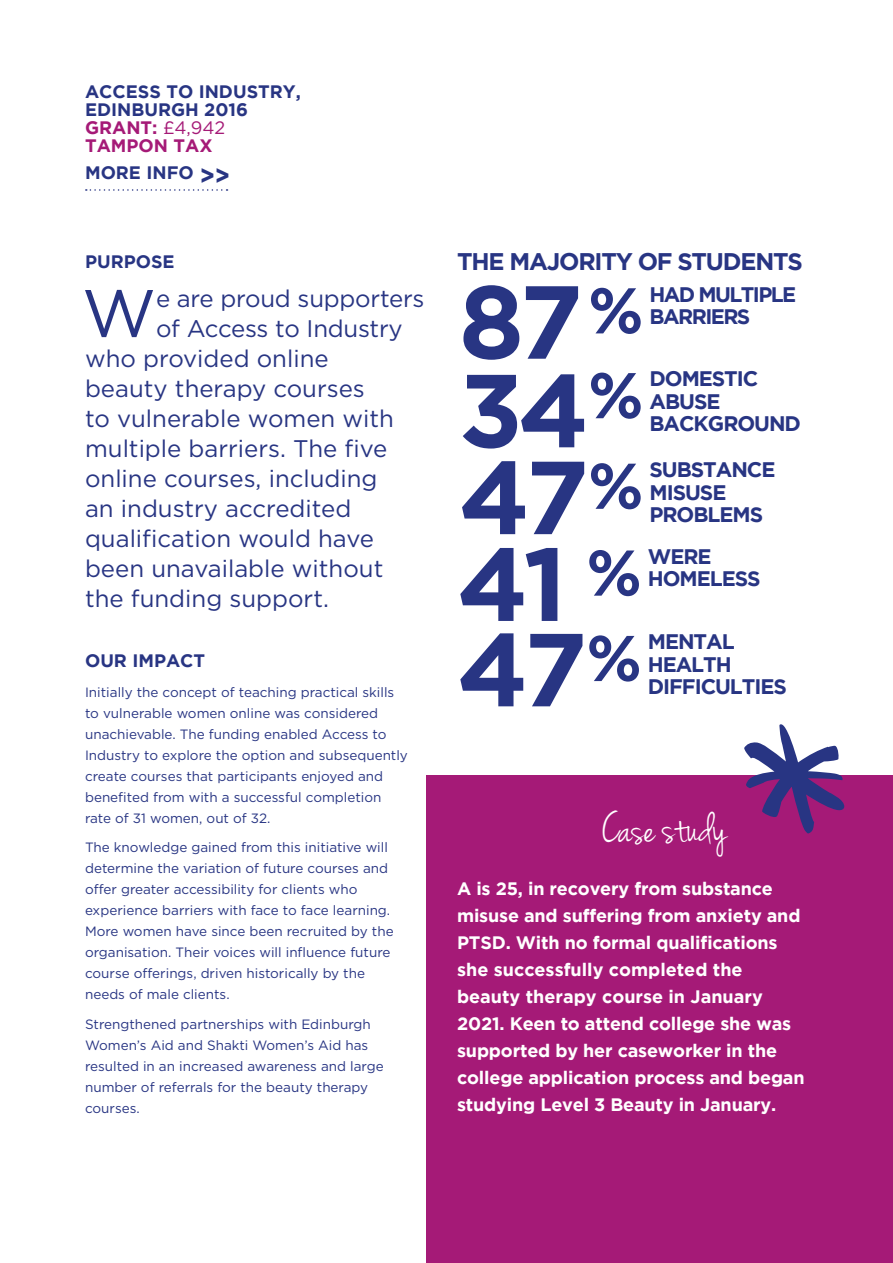
<style>
.page{position:relative;width:893px;height:1263px;background:#fff}
.page>*{position:absolute;margin:0;border:0;box-sizing:border-box;transform-origin:0 0}
.t1{font:700 103.5px/175.5px "Gotham";letter-spacing:-.05em;color:#283583}
.t2{font:66.9px "Gotham";color:#283583}
.t3{font:700 64.5px/85.3px "Gotham";color:#283583}
.t4{font:45px "Jenna Sue Pro";color:#fff}
.t5{font:700 27px "Gotham Narrow";color:#283583}
.t6{font:24px "Gotham";color:#283583}
.t7{font:700 24px "Gotham";letter-spacing:-.05em;color:#283583}
.t8{font:700 21px/22.5px "Gotham";letter-spacing:-.05em;color:#283583}
.t9{font:700 21px/22.5px "Gotham";letter-spacing:-.075em;color:#283583}
.t10{font:700 18px/27px "Gotham";letter-spacing:-.01em;color:#fff}
.t11{font:700 18px/18px "Gotham";color:#283583}
.t12{font:13.5px/21px "Gotham";color:#283583}
.s1{color:#a51a77}
.s2{font-weight:400;color:#a51a77}
</style>
<div class="page">
<div style="left:427px;top:775px;width:466px;height:488px;background:#a51a77"></div>
<svg style="left:744px;top:724px;width:101px;height:109px"></svg>
<svg style="left:86px;top:189px;width:142px;height:2px"></svg>
<h3 class="t11" style="left:85px;top:82px;width:217px">ACCESS TO INDUSTRY,<br>EDINBURGH 2016<br><span class="s1">GRANT:</span> <span class="s2">£4,942<br></span><span class="s1">TAMPON TAX</span></h3>
<h3 class="t11" style="left:85px;top:163px;width:110px">MORE INFO</h3>
<h3 class="t5" style="left:200px;top:158px;width:32px">&gt;&gt;</h3>
<h3 class="t11" style="left:85px;top:252px;width:91px">PURPOSE</h3>
<h2 class="t2" style="left:82px;top:276px;width:76px">W</h2>
<h3 class="t6" style="left:156px;top:285px;width:270px">e are proud supporters</h3>
<h3 class="t6" style="left:156px;top:315px;width:248px">of Access to Industry</h3>
<h3 class="t6" style="left:85px;top:345px;width:245px">who provided online</h3>
<h3 class="t6" style="left:85px;top:375px;width:281px">beauty therapy courses</h3>
<h3 class="t6" style="left:85px;top:405px;width:310px">to vulnerable women with</h3>
<h3 class="t6" style="left:85px;top:435px;width:304px">multiple barriers. The five</h3>
<h3 class="t6" style="left:85px;top:465px;width:294px">online courses, including</h3>
<h3 class="t6" style="left:85px;top:495px;width:268px">an industry accredited</h3>
<h3 class="t6" style="left:85px;top:525px;width:290px">qualification would have</h3>
<h3 class="t6" style="left:85px;top:555px;width:300px">been unavailable without</h3>
<h3 class="t6" style="left:85px;top:585px;width:245px">the funding support.</h3>
<h3 class="t11" style="left:85px;top:651px;width:122px">OUR IMPACT</h3>
<p class="t12" style="left:85px;top:681px;width:324px">Initially the concept of teaching practical skills to vulnerable women online was considered unachievable. The funding enabled Access to Industry to explore the option and subsequently create courses that participants enjoyed and benefited from with a successful completion rate of 31 women, out of 32.</p>
<p class="t12" style="left:85px;top:837px;width:310px">The knowledge gained from this initiative will determine the variation of future courses and offer greater accessibility for clients who experience barriers with face to face learning.<br>More women have since been recruited by the organisation. Their voices will influence future course offerings, driven historically by the needs of male clients.</p>
<p class="t12" style="left:85px;top:1013px;width:300px">Strengthened partnerships with Edinburgh Women’s Aid and Shakti Women’s Aid has resulted in an increased awareness and large number of referrals for the beauty therapy courses.</p>
<h3 class="t7" style="left:457px;top:247px;width:347px">THE MAJORITY OF STUDENTS</h3>
<h3 class="t9" style="left:649px;top:282px;width:148px">HAD MULTIPLE<br>BARRIERS</h3>
<h1 class="t1" style="left:459px;top:232px;width:132px">87<br>47</h1>
<h3 class="t3" style="left:588px;top:266px;width:57px">%</h3>
<h3 class="t8" style="left:649px;top:367px;width:153px">DOMESTIC<br>ABUSE<br>BACKGROUND</h3>
<h3 class="t3" style="left:588px;top:351px;width:57px">%</h3>
<h1 class="t1" style="left:459px;top:320px;width:132px">34</h1>
<h3 class="t8" style="left:649px;top:458px;width:127px">SUBSTANCE<br>MISUSE<br>PROBLEMS</h3>
<h3 class="t3" style="left:588px;top:442px;width:57px">%</h3>
<h1 class="t1" style="left:457px;top:539px;width:132px;line-height:85.3px">41<br>47</h1>
<h3 class="t3" style="left:586px;top:528px;width:57px">% %</h3>
<h3 class="t8" style="left:648px;top:545px;width:114px">WERE<br>HOMELESS</h3>
<h3 class="t8" style="left:648px;top:630px;width:141px">MENTAL<br>HEALTH<br>DIFFICULTIES</h3>
<h3 class="t4" style="left:602px;top:803px;width:126px;rotate:-1deg">Case study</h3>
<p class="t10" style="left:457px;top:875px;width:349px">A is 25, in recovery from substance misuse and suffering from anxiety and PTSD. With no formal qualifications she successfully completed the beauty therapy course in January 2021. Keen to attend college she was supported by her caseworker in the college application process and began studying Level 3 Beauty in January.</p>
</div>
